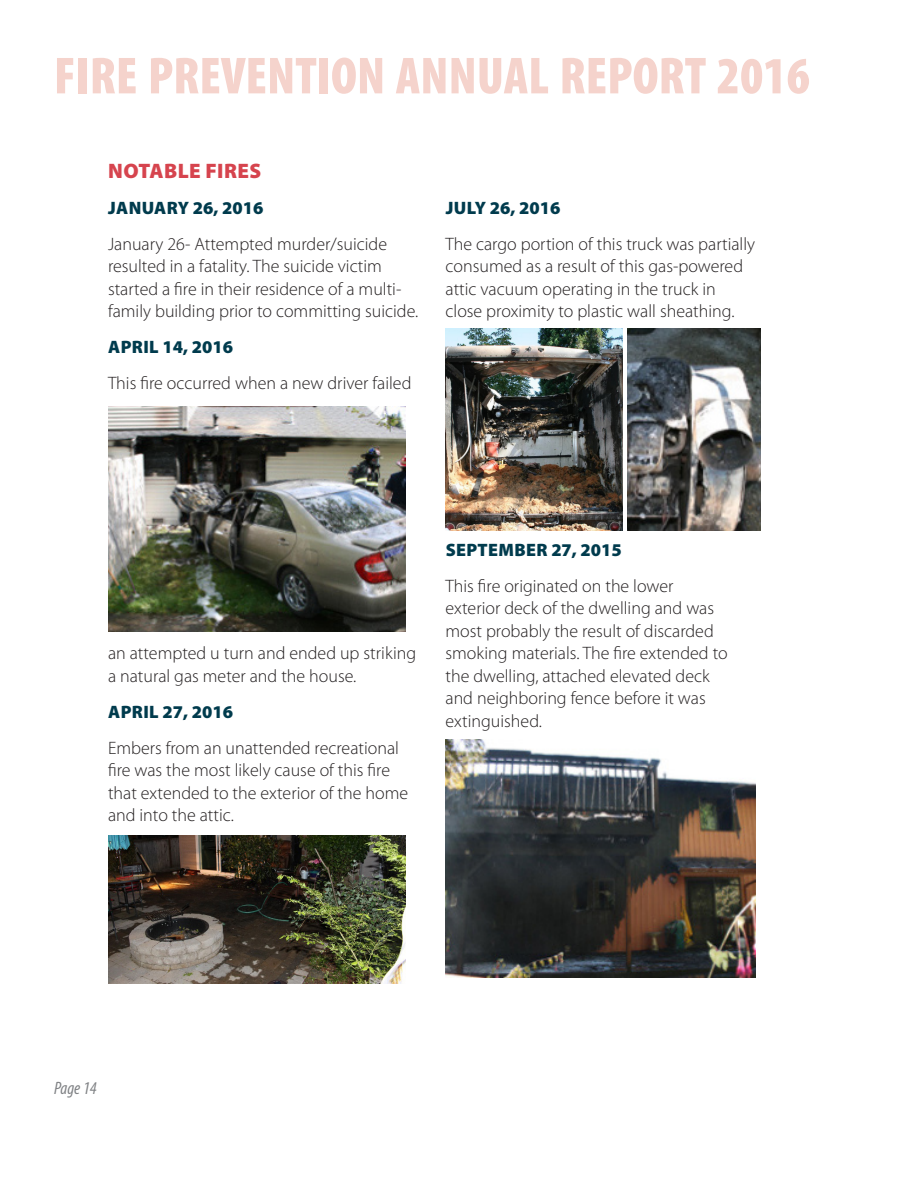
<style>
.page{position:relative;width:918px;height:1188px;background:#fff}
.page>*{position:absolute;margin:0;border:0;box-sizing:border-box;transform-origin:0 0}
.t1{font:900 condensed 52.5px "Myriad Pro";color:#f5d3cc}
.FIRST_MAIN_TITLE{font:900 21px "Myriad Pro";letter-spacing:.02em;color:#d6444e}
.Main_TXT_paragraph{font:300 18px/22.5px "Myriad Pro";color:#231f20}
.SECOND_MAIN_title{font:900 18px "Myriad Pro";color:#003b4d}
.SECOND_MAIN_title-2{font:900 18px "Myriad Pro";letter-spacing:.02em;color:#003b4d}
.Main_TXT_paragraph-2{font:900 18px "Myriad Pro";letter-spacing:.01em;color:#003b4d}
.t2{font:italic condensed 18px "Myriad Pro";color:#808285}
</style>
<div class="page">
<img style="left:108px;top:407px;width:297px;height:224px">
<img style="left:628px;top:328px;width:132px;height:202px">
<img style="left:446px;top:328px;width:177px;height:202px">
<img style="left:446px;top:740px;width:310px;height:238px">
<img style="left:108px;top:835px;width:297px;height:148px">
<h1 class="t1" style="left:54px;top:42px;width:757px">FIRE PREVENTION ANNUAL REPORT 2016</h1>
<p class="FIRST_MAIN_TITLE" style="left:108px;top:157px;width:155px">NOTABLE FIRES</p>
<p class="SECOND_MAIN_title" style="left:108px;top:196px;width:157px">JANUARY 26, 2016</p>
<p class="Main_TXT_paragraph" style="left:108px;top:232px;width:312px">January 26- Attempted murder/suicide resulted in a fatality. The suicide victim started a fire in their residence of a multi&shy;family building prior to committing suicide.</p>
<p class="SECOND_MAIN_title" style="left:108px;top:335px;width:126px">APRIL 14, 2016</p>
<p class="Main_TXT_paragraph" style="left:108px;top:372px;width:305px">This fire occurred when a new driver failed</p>
<p class="SECOND_MAIN_title" style="left:446px;top:196px;width:116px">JULY 26, 2016</p>
<p class="Main_TXT_paragraph" style="left:446px;top:232px;width:311px">The cargo portion of this truck was partially consumed as a result of this gas-powered attic vacuum operating in the truck in close proximity to plastic wall sheathing.</p>
<p class="Main_TXT_paragraph" style="left:108px;top:642px;width:310px">an attempted u turn and ended up striking a natural gas meter and the house.</p>
<p class="Main_TXT_paragraph-2" style="left:108px;top:700px;width:126px">APRIL 27, 2016</p>
<p class="Main_TXT_paragraph" style="left:108px;top:736px;width:302px">Embers from an unattended recreational fire was the most likely cause of this fire that extended to the exterior of the home and into the attic.</p>
<p class="SECOND_MAIN_title-2" style="left:446px;top:538px;width:178px">SEPTEMBER 27, 2015</p>
<p class="Main_TXT_paragraph" style="left:446px;top:574px;width:284px">This fire originated on the lower exterior deck of the dwelling and was most probably the result of discarded smoking materials. The fire extended to the dwelling, attached elevated deck and neighboring fence before it was extinguished.</p>
<p class="t2" style="left:54px;top:1077px;width:44px">Page 14</p>
</div>
